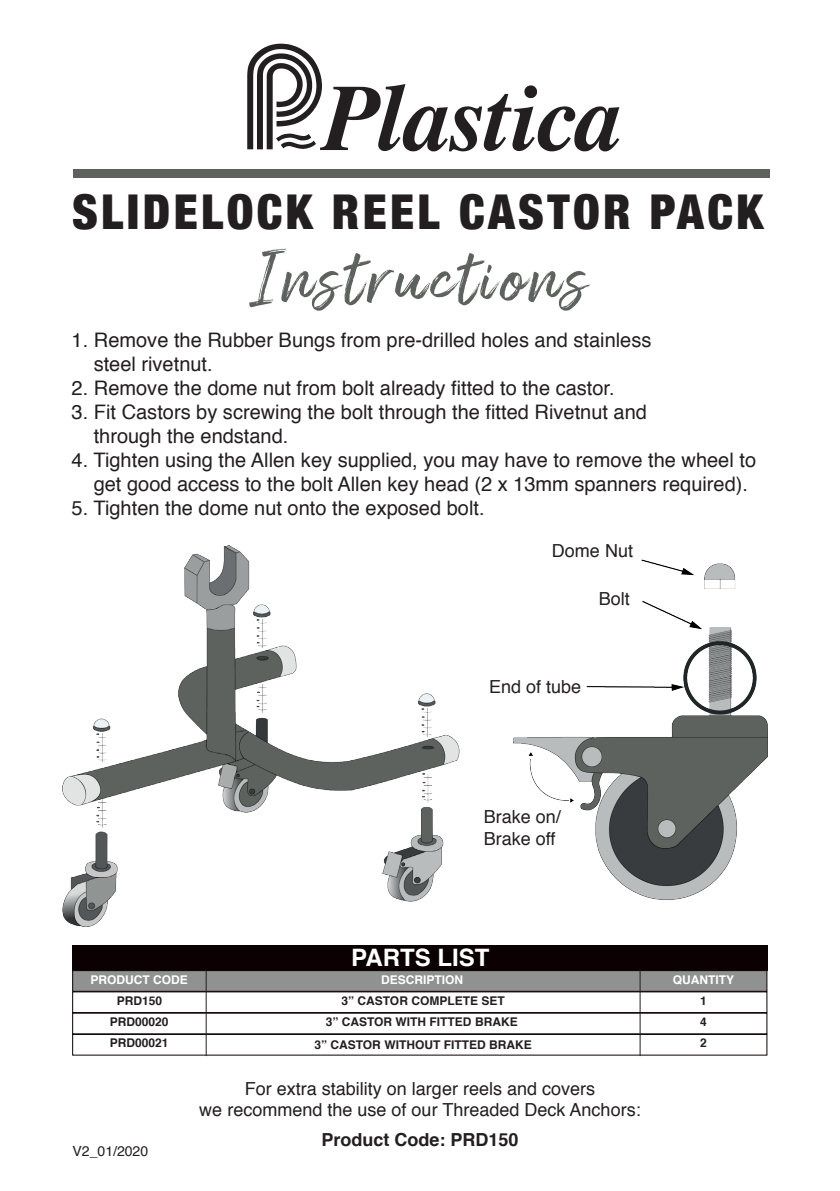
<style>
.page{position:relative;width:840px;height:1191px;background:#fff}
.page>*{position:absolute;margin:0;border:0;box-sizing:border-box;transform-origin:0 0}
.t1{font:72px "Amithen";letter-spacing:.06em;color:#5d625e}
.t2{font:900 condensed 48px "Helvetica Neue";letter-spacing:.07em;color:#231f20}
.t3{font:700 24px "Helvetica";color:#fff}
.t4{font:20px/24px "Helvetica";color:#231f20}
.t5{font:18px/21.6px "Helvetica";color:#231f20}
.t6{font:700 18px "Helvetica";color:#231f20}
.t7{font:14px "Helvetica";color:#231f20}
.t8{font:700 12px/21px "Helvetica";color:#231f20;text-align:center}
.t9{font:700 12px "Helvetica";color:#fff}
</style>
<div class="page">
<img style="left:62px;top:545px;width:398px;height:381px">
<svg style="left:247px;top:44px;width:372px;height:108px"></svg>
<div style="left:73px;top:169px;width:696px;height:8px;background:#5d625e"></div>
<img style="left:513px;top:559px;width:254px;height:341px">
<div style="left:72px;top:945px;width:694px;height:25px;background:#0b0002"></div>
<div style="left:72px;top:970px;width:695px;height:21px;background:#909292;border:1px solid #0b0002"></div>
<div style="left:72px;top:991px;width:695px;height:22px;border:1px solid #0b0002"></div>
<div style="left:72px;top:1012px;width:695px;height:22px;border:1px solid #0b0002"></div>
<div style="left:72px;top:1034px;width:695px;height:21px;border:1px solid #0b0002"></div>
<hr style="left:205px;top:969px;width:1px;height:87px;background:#231f20">
<hr style="left:639px;top:969px;width:1px;height:87px;background:#231f20">
<h2 class="t2" style="left:72px;top:172px;width:692px">SLIDELOCK REEL CASTOR PACK</h2>
<h1 class="t1" style="left:254px;top:234px;width:332px">Instructions</h1>
<p class="t4" style="left:94px;top:328px;width:559px;text-indent:-22px">1. Remove the Rubber Bungs from pre-drilled holes and stainless steel rivetnut.</p>
<p class="t4" style="left:72px;top:376px;width:544px">2. Remove the dome nut from bolt already fitted to the castor.</p>
<p class="t4" style="left:94px;top:400px;width:554px;text-indent:-22px">3. Fit Castors by screwing the bolt through the fitted Rivetnut and through the endstand.</p>
<p class="t4" style="left:94px;top:448px;width:663px;text-indent:-22px">4. Tighten using the Allen key supplied, you may have to remove the wheel to get good access to the bolt Allen key head (2 x 13mm spanners required).</p>
<p class="t4" style="left:72px;top:496px;width:414px">5. Tighten the dome nut onto the exposed bolt.</p>
<p class="t5" style="left:551px;top:540px;width:83px">Dome Nut</p>
<p class="t5" style="left:598px;top:588px;width:33px">Bolt</p>
<p class="t5" style="left:489px;top:676px;width:94px">End of tube</p>
<p class="t5" style="left:483px;top:806px;width:79px">Brake on/<br>Brake off</p>
<p class="t3" style="left:351px;top:938px;width:140px">PARTS LIST</p>
<p class="t9" style="left:90px;top:970px;width:99px">PRODUCT CODE</p>
<p class="t9" style="left:381px;top:970px;width:84px">DESCRIPTION</p>
<p class="t9" style="left:672px;top:970px;width:63px">QUANTITY</p>
<p class="t8" style="left:110px;top:990px;width:60px">PRD150<br>PRD00020<br>PRD00021</p>
<p class="t8" style="left:325px;top:990px;width:193px">3” CASTOR COMPLETE SET<br>3” CASTOR WITH FITTED BRAKE</p>
<p class="t8" style="left:699px;top:990px;width:8px;text-align:justify">1<br>4<br>2</p>
<p class="t8" style="left:314px;top:1034px;width:219px">3” CASTOR WITHOUT FITTED BRAKE</p>
<p class="t7" style="left:73px;top:1140px;width:77px">V2_01/2020</p>
<p class="t5" style="left:199px;top:1078px;width:442px;text-align:center">For extra stability on larger reels and covers<br>we recommend the use of our Threaded Deck Anchors:</p>
<p class="t6" style="left:321px;top:1125px;width:199px">Product Code: PRD150</p>
</div>
